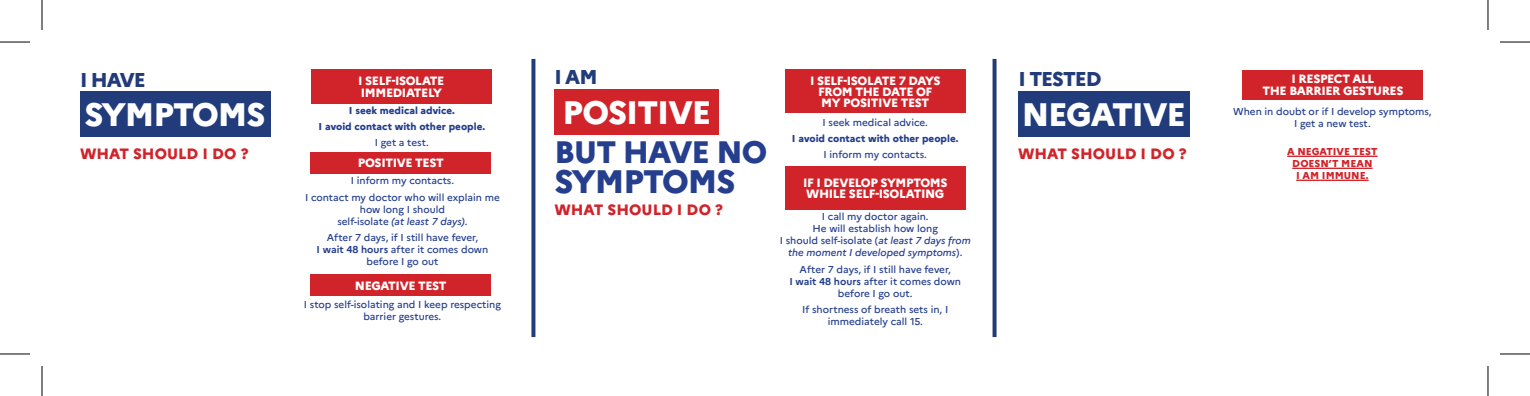
<style>
.page{position:relative;width:1530px;height:396px;background:#fff}
.page>*{position:absolute;margin:0;border:0;box-sizing:border-box;transform-origin:0 0}
.t1{font:800 32.4px "Marianne";letter-spacing:-.03em;color:#fff}
.t2{font:800 32.4px "Marianne";letter-spacing:-.03em;color:#253f8e}
.t3{font:800 31px "Marianne";letter-spacing:-.03em;color:#253f8e}
.t4{font:800 20px "Marianne";letter-spacing:-.05em;color:#223c7b}
.t5{font:800 15px "Marianne";color:#d1232a}
.t6{font:800 12px/11.2px "Marianne";letter-spacing:-.03em;color:#fff}
.t7{font:500 10px/12px "Marianne";color:#253f8e;text-align:center}
.t8{font:800 10px "Marianne";color:#253f8e}
.t9{font:800 10px "Marianne";color:#d1232a}
.s1{font-style:italic}
.s2{font-weight:700}
</style>
<div class="page">
<svg style="left:531px;top:59px;width:4px;height:278px"></svg>
<svg style="left:992px;top:59px;width:4px;height:278px"></svg>
<div style="left:80px;top:91px;width:190px;height:46px;background:#223c7b"></div>
<div style="left:311px;top:274px;width:180px;height:22px;background:#d1232a"></div>
<div style="left:311px;top:152px;width:180px;height:21px;background:#d1232a"></div>
<div style="left:311px;top:69px;width:180px;height:34px;background:#d1232a"></div>
<div style="left:554px;top:89px;width:165px;height:45px;background:#d1232a"></div>
<div style="left:785px;top:69px;width:180px;height:44px;background:#d1232a"></div>
<div style="left:785px;top:166px;width:180px;height:44px;background:#d1232a"></div>
<div style="left:1018px;top:91px;width:171px;height:46px;background:#223c7b"></div>
<div style="left:1243px;top:70px;width:180px;height:30px;background:#d1232a"></div>
<hr style="left:1287px;top:156px;width:90px;height:1px;background:#d1232a">
<hr style="left:1292px;top:168px;width:80px;height:1px;background:#d1232a">
<hr style="left:1296px;top:180px;width:72px;height:1px;background:#d1232a">
<hr style="left:0;top:42px;width:30px;height:1px;background:#000">
<hr style="left:1500px;top:42px;width:30px;height:1px;background:#000">
<hr style="left:0;top:353px;width:30px;height:1px;background:#000">
<hr style="left:1500px;top:353px;width:30px;height:1px;background:#000">
<hr style="left:42px;top:0;width:1px;height:30px;background:#000">
<hr style="left:42px;top:366px;width:1px;height:30px;background:#000">
<hr style="left:1487px;top:0;width:1px;height:30px;background:#000">
<hr style="left:1487px;top:366px;width:1px;height:30px;background:#000">
<p class="t4" style="left:80px;top:67px;width:67px">I HAVE</p>
<p class="t1" style="left:84px;top:95px;width:183px">SYMPTOMS</p>
<p class="t5" style="left:80px;top:145px;width:170px">WHAT SHOULD I DO ?</p>
<p class="t6" style="left:358px;top:75px;width:88px">I SELF-ISOLATE</p>
<p class="t6" style="left:361px;top:87px;width:83px">IMMEDIATELY</p>
<p class="t8" style="left:349px;top:104px;width:107px">I seek medical advice.</p>
<p class="t8" style="left:319px;top:120px;width:168px">I avoid contact with other people.</p>
<p class="t7" style="left:375px;top:137px;width:55px">I get a test.</p>
<p class="t6" style="left:358px;top:157px;width:88px">POSITIVE TEST</p>
<p class="t7" style="left:351px;top:175px;width:105px">I inform my contacts.</p>
<p class="t7" style="left:305px;top:191px;width:196px">I contact my doctor who will explain me how long I should<br>self-isolate <span class="s1">(at least 7 days)</span>.</p>
<p class="t7" style="left:317px;top:231px;width:173px">After 7 days, if I still have fever,<br><span class="s2">I wait 48 hours</span> after it comes down before I go out</p>
<p class="t6" style="left:355px;top:280px;width:93px">NEGATIVE TEST</p>
<p class="t7" style="left:304px;top:299px;width:199px">I stop self-isolating and I keep respecting barrier gestures.</p>
<p class="t4" style="left:554px;top:65px;width:45px">I AM</p>
<p class="t1" style="left:562px;top:93px;width:150px">POSITIVE</p>
<p class="t3" style="left:554px;top:133px;width:214px">BUT HAVE NO</p>
<p class="t2" style="left:554px;top:162px;width:183px">SYMPTOMS</p>
<p class="t5" style="left:554px;top:200px;width:170px">WHAT SHOULD I DO ?</p>
<p class="t6" style="left:810px;top:75px;width:132px">I SELF-ISOLATE 7 DAYS</p>
<p class="t6" style="left:818px;top:86px;width:116px">FROM THE DATE OF</p>
<p class="t6" style="left:821px;top:97px;width:109px">MY POSITIVE TEST</p>
<p class="t7" style="left:822px;top:116px;width:107px">I seek medical advice.</p>
<p class="t8" style="left:792px;top:132px;width:168px">I avoid contact with other people.</p>
<p class="t7" style="left:823px;top:148px;width:105px">I inform my contacts.</p>
<p class="t6" style="left:803px;top:177px;width:146px">IF I DEVELOP SYMPTOMS<br>WHILE SELF-ISOLATING</p>
<p class="t7" style="left:780px;top:211px;width:193px">I call my doctor again.<br>He will establish how long<br>I should self-isolate (<span class="s1">at least 7 days from the moment I developed symptoms</span>).</p>
<p class="t7" style="left:789px;top:263px;width:173px">After 7 days, if I still have fever,<br><span class="s2">I wait 48 hours</span> after it comes down before I go out.</p>
<p class="t7" style="left:802px;top:303px;width:148px">If shortness of breath sets in, I immediately call 15.</p>
<p class="t4" style="left:1018px;top:67px;width:85px">I TESTED</p>
<p class="t1" style="left:1021px;top:95px;width:166px">NEGATIVE</p>
<p class="t5" style="left:1018px;top:145px;width:170px">WHAT SHOULD I DO ?</p>
<p class="t6" style="left:1262px;top:73px;width:142px;line-height:12px;text-align:center">I RESPECT ALL<br>THE BARRIER GESTURES</p>
<p class="t7" style="left:1233px;top:105px;width:200px">When in doubt or if I develop symptoms,<br>I get a new test.</p>
<p class="t9" style="left:1287px;top:145px;width:92px">A NEGATIVE TEST</p>
<p class="t9" style="left:1292px;top:157px;width:82px">DOESN’T MEAN</p>
<p class="t9" style="left:1296px;top:169px;width:74px">I AM IMMUNE.</p>
</div>
